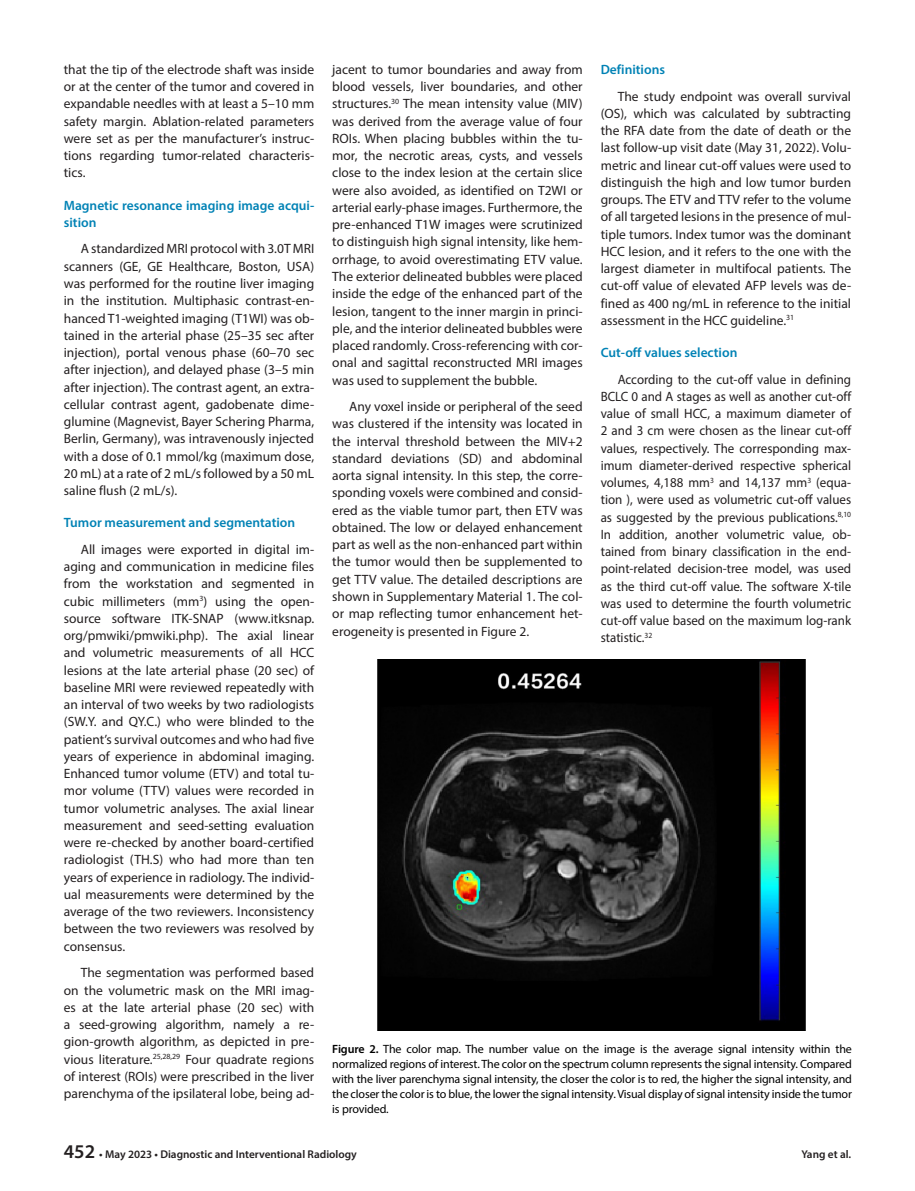
<style>
.page{position:relative;width:915px;height:1191px;background:#fff}
.page>*{position:absolute;margin:0;border:0;box-sizing:border-box;transform-origin:0 0}
.YAZI{font:13.5px/17.2px "Myriad Pro";color:#231f20;text-align:justify}
.YAZI-2{font:13.5px/17.2px "Myriad Pro";color:#231f20;text-align:justify;scale:.96 1}
.ARA_BASLIK{font:600 13.5px/17.2px "Myriad Pro";color:#0082b5}
.RESİM-ALTI{font:12px/15px "Myriad Pro";letter-spacing:-.01em;color:#000;text-align:justify}
.t1{font:600 11.25px "Myriad Pro";color:#231f20}
.s1{font-weight:600}
.s2{font-size:19.5px}
</style>
<div class="page">
<img style="left:378px;top:660px;width:427px;height:370px">
<p class="YAZI" style="left:64px;top:61px;width:252px">that the tip of the electrode shaft was inside or at the center of the tumor and covered in expandable needles with at least a 5–10 mm safety margin. Ablation-related parameters were set as per the manufacturer’s instruc&shy;tions regarding tumor-related characteris&shy;tics.</p>
<p class="ARA_BASLIK" style="left:64px;top:196px;width:252px">Magnetic resonance imaging image acqui&shy;sition</p>
<p class="YAZI" style="left:64px;top:240px;width:252px;text-indent:17px">A standardized MRI protocol with 3.0T MRI scanners (GE, GE Healthcare, Boston, USA) was performed for the routine liver imaging in the institution. Multiphasic contrast-en&shy;hanced T1-weighted imaging (T1WI) was ob&shy;tained in the arterial phase (25–35 sec after injection), portal venous phase (60–70 sec after injection), and delayed phase (3–5 min after injection). The contrast agent, an extra&shy;cellular contrast agent, gadobenate dime&shy;glumine (Magnevist, Bayer Schering Pharma, Berlin, Germany), was intravenously injected with a dose of 0.1 mmol/kg (maximum dose, 20 mL) at a rate of 2 mL/s followed by a 50 mL saline flush (2 mL/s).</p>
<p class="ARA_BASLIK" style="left:64px;top:514px;width:233px">Tumor measurement and segmentation</p>
<p class="YAZI" style="left:64px;top:540px;width:252px;text-indent:17px">All images were exported in digital im&shy;aging and communication in medicine files from the workstation and segmented in cubic millimeters (mm<sup>3</sup>) using the open&shy;source software ITK-SNAP (www.itksnap. org/pmwiki/pmwiki.php). The axial linear and volumetric measurements of all HCC lesions at the late arterial phase (20 sec) of baseline MRI were reviewed repeatedly with an interval of two weeks by two radiologists (SW.Y. and QY.C.) who were blinded to the patient’s survival outcomes and who had five years of experience in abdominal imaging.<br>Enhanced tumor volume (ETV) and total tu&shy;mor volume (TTV) values were recorded in tumor volumetric analyses. The axial linear measurement and seed-setting evaluation were re-checked by another board-certified radiologist (TH.S) who had more than ten years of experience in radiology. The individ&shy;ual measurements were determined by the average of the two reviewers. Inconsistency between the two reviewers was resolved by consensus.</p>
<p class="YAZI" style="left:64px;top:964px;width:252px;text-indent:17px">The segmentation was performed based on the volumetric mask on the MRI imag&shy;es at the late arterial phase (20 sec) with a seed-growing algorithm, namely a re&shy;gion-growth algorithm, as depicted in pre&shy;vious literature.<sup>25,28,29</sup> Four quadrate regions of interest (ROIs) were prescribed in the liver parenchyma of the ipsilateral lobe, being ad-</p>
<p class="YAZI" style="left:332px;top:61px;width:252px">jacent to tumor boundaries and away from blood vessels, liver boundaries, and other structures.<sup>30</sup> The mean intensity value (MIV) was derived from the average value of four ROIs. When placing bubbles within the tu&shy;mor, the necrotic areas, cysts, and vessels close to the index lesion at the certain slice were also avoided, as identified on T2WI or arterial early-phase images. Furthermore, the pre-enhanced T1W images were scrutinized to distinguish high signal intensity, like hem&shy;orrhage, to avoid overestimating ETV value.<br>The exterior delineated bubbles were placed inside the edge of the enhanced part of the lesion, tangent to the inner margin in princi&shy;ple, and the interior delineated bubbles were placed randomly. Cross-referencing with cor&shy;onal and sagittal reconstructed MRI images was used to supplement the bubble.</p>
<p class="YAZI" style="left:332px;top:398px;width:252px;text-indent:17px">Any voxel inside or peripheral of the seed was clustered if the intensity was located in the interval threshold between the MIV+2 standard deviations (SD) and abdominal aorta signal intensity. In this step, the corre&shy;sponding voxels were combined and consid&shy;ered as the viable tumor part, then ETV was obtained. The low or delayed enhancement part as well as the non-enhanced part within the tumor would then be supplemented to get TTV value. The detailed descriptions are shown in Supplementary Material 1. The col&shy;or map reflecting tumor enhancement het&shy;erogeneity is presented in Figure 2.</p>
<p class="ARA_BASLIK" style="left:600px;top:60px;width:66px">Definitions</p>
<p class="YAZI" style="left:600px;top:87px;width:252px;text-indent:17px">The study endpoint was overall survival (OS), which was calculated by subtracting the RFA date from the date of death or the last follow-up visit date (May 31, 2022). Volu&shy;metric and linear cut-off values were used to distinguish the high and low tumor burden groups. The ETV and TTV refer to the volume of all targeted lesions in the presence of mul&shy;tiple tumors. Index tumor was the dominant HCC lesion, and it refers to the one with the largest diameter in multifocal patients. The cut-off value of elevated AFP levels was de&shy;fined as 400 ng/mL in reference to the initial assessment in the HCC guideline.<sup>31</sup></p>
<p class="ARA_BASLIK" style="left:600px;top:343px;width:138px">Cut-off values selection</p>
<p class="YAZI-2" style="left:600px;top:370px;width:262px;text-indent:17px">According to the cut-off value in defining BCLC 0 and A stages as well as another cut-off value of small HCC, a maximum diameter of 2 and 3 cm were chosen as the linear cut-off values, respectively. The corresponding max&shy;imum diameter-derived respective spherical volumes, 4,188 mm<sup>3</sup> and 14,137 mm<sup>3</sup> (equa&shy;tion ), were used as volumetric cut-off values as suggested by the previous publications.<sup>8,10<br></sup>In addition, another volumetric value, ob&shy;tained from binary classification in the end&shy;point-related decision-tree model, was used as the third cut-off value. The software X-tile was used to determine the fourth volumetric cut-off value based on the maximum log-rank statistic.<sup>32</sup></p>
<p class="RESİM-ALTI" style="left:332px;top:1041px;width:521px"><span class="s1">Figure 2.</span> The color map. The number value on the image is the average signal intensity within the normalized regions of interest. The color on the spectrum column represents the signal intensity. Compared with the liver parenchyma signal intensity, the closer the color is to red, the higher the signal intensity, and the closer the color is to blue, the lower the signal intensity. Visual display of signal intensity inside the tumor is provided.</p>
<p class="t1" style="left:64px;top:1146px;width:294px"><span class="s2">452</span> • May 2023 • Diagnostic and Interventional Radiology</p>
<p class="t1" style="left:801px;top:1146px;width:51px">Yang et al.</p>
</div>
